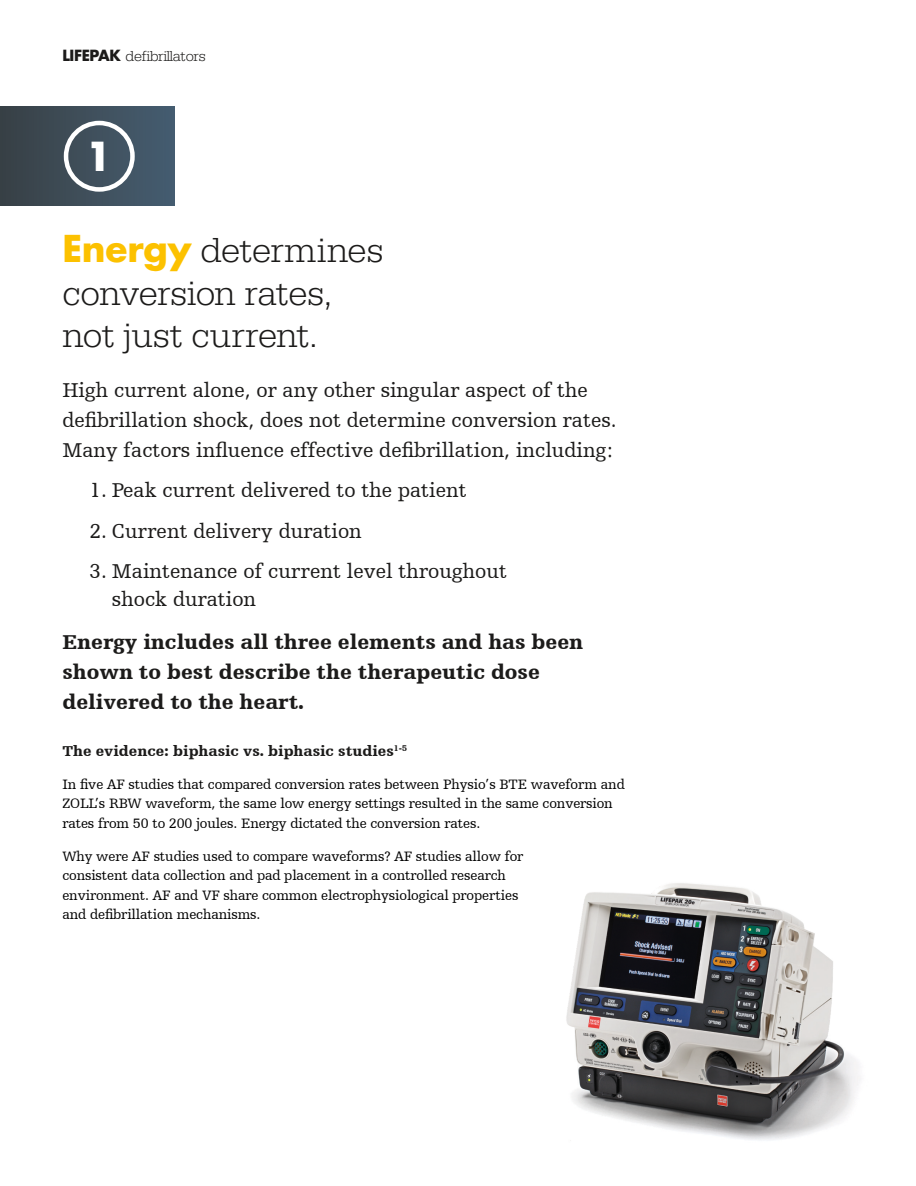
<style>
.page{position:relative;width:916px;height:1186px;background:#fff}
.page>*{position:absolute;margin:0;border:0;box-sizing:border-box;transform-origin:0 0}
.t1{font:700 38.85px "Futura For Stryker";color:#fff}
.t2{font:300 36px/42px "URW Egyptienne TOT";letter-spacing:-.015em;color:#1c1b1a}
.t3{font:21px/30px "Humanist Slabserif 712 BT";color:#1c1b1a}
.t4{font:900 21px/30px "Humanist Slabserif 712 BT";color:#1c1b1a}
.t5{font:900 15px "Humanist Slabserif 712 BT";color:#1c1b1a}
.t6{font:300 15px "URW Egyptienne TOT";letter-spacing:-.03em;color:#1c1b1a}
.t7{font:14.25px/19.5px "Humanist Slabserif 712 BT";letter-spacing:-.01em;color:#000}
.s1{font-family:"Futura For Stryker";font-weight:700}
.s2{font-family:"Futura For Stryker";font-weight:700;color:#fcc100}
</style>
<div class="page">
<img style="left:566px;top:883px;width:293px;height:257px">
<svg style="left:0;top:107px;width:175px;height:99px;background:#43535e"></svg>
<div style="left:64px;top:121px;width:71px;height:71px;border:4px solid #fff;border-radius:50%"></div>
<p class="t6" style="left:62px;top:48px;width:145px"><span class="s1">LIFEPAK</span> defibrillators</p>
<h1 class="t1" style="left:85px;top:130px;width:28px">1</h1>
<h2 class="t2" style="left:62px;top:230px;width:322px"><span class="s2">Energy</span> determines conversion rates, not just current.</h2>
<h3 class="t3" style="left:62px;top:374px;width:555px">High current alone, or any other singular aspect of the defibrillation shock, does not determine conversion rates.<br>Many factors influence effective defibrillation, including:</h3>
<h3 class="t3" style="left:89px;top:475px;width:379px">1. Peak current delivered to the patient</h3>
<h3 class="t3" style="left:89px;top:515px;width:274px">2. Current delivery duration</h3>
<h3 class="t3" style="left:112px;top:557px;width:396px;line-height:27px;text-indent:-22px">3. Maintenance of current level throughout shock duration</h3>
<h3 class="t4" style="left:62px;top:626px;width:522px">Energy includes all three elements and has been shown to best describe the therapeutic dose delivered to the heart.</h3>
<p class="t5" style="left:62px;top:741px;width:346px">The evidence: biphasic vs. biphasic studies<sup>1-5</sup></p>
<p class="t7" style="left:62px;top:773px;width:564px">In five AF studies that compared conversion rates between Physio’s BTE waveform and<br>ZOLL’s RBW waveform, the same low energy settings resulted in the same conversion rates from 50 to 200 joules. Energy dictated the conversion rates.</p>
<p class="t7" style="left:62px;top:845px;width:462px">Why were AF studies used to compare waveforms? AF studies allow for consistent data collection and pad placement in a controlled research environment. AF and VF share common electrophysiological properties and defibrillation mechanisms.</p>
</div>
